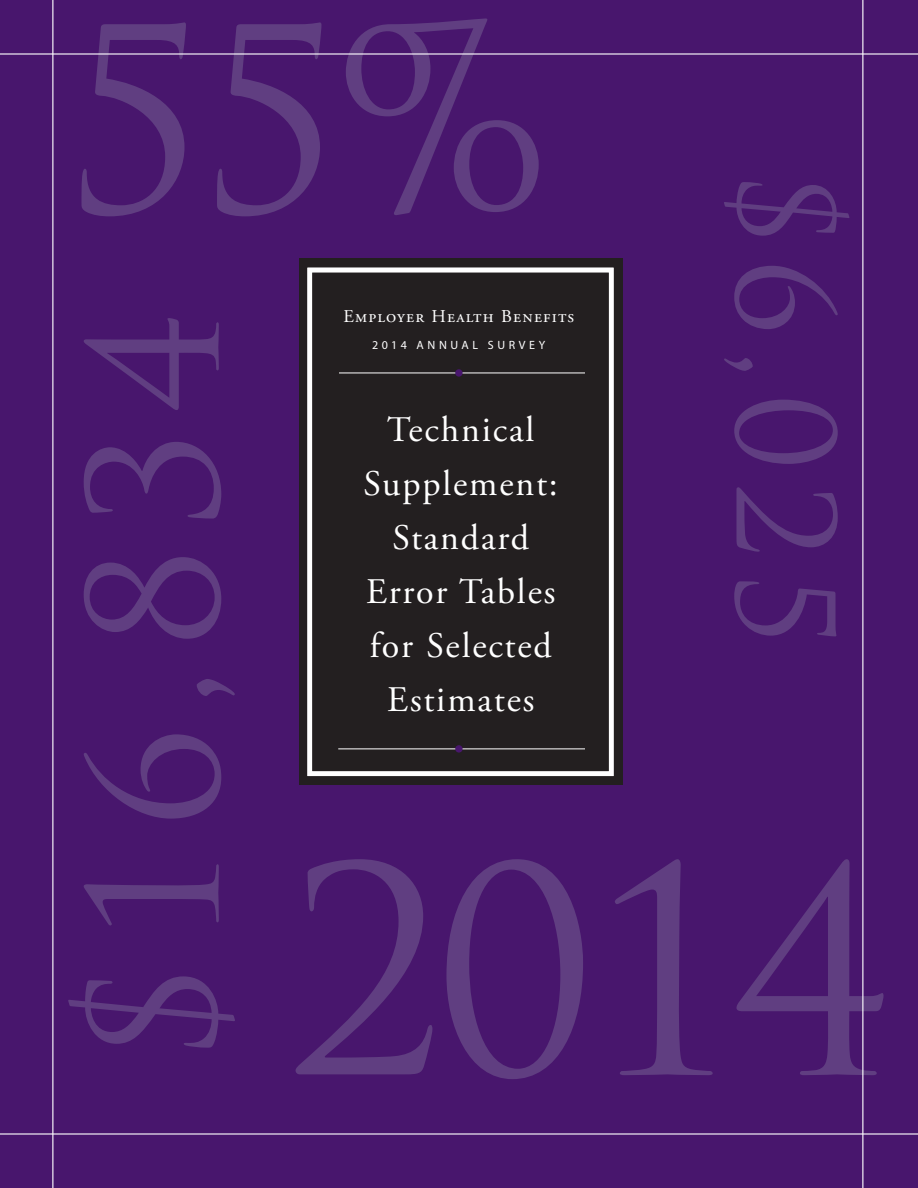
<style>
.page{position:relative;width:918px;height:1188px;background:#48166d}
.page>*{position:absolute;margin:0;border:0;box-sizing:border-box;transform-origin:0 0}
.t1{font:280.5px "Trajan Pro";color:#603e81}
.t2{font:250.5px "Trajan Pro";color:#603e81}
.t3{font:175.5px "Trajan Pro";color:#603e81}
.t4{font:132px "Trajan Pro";color:#603e81}
.t5{font:36px/54px "Adobe Garamond Pro";letter-spacing:.05em;color:#fff;text-align:center}
.t6{font:18px "Adobe Garamond Pro";letter-spacing:.065em;color:#fff}
.t7{font:12px "Myriad Pro";letter-spacing:.3em;color:#fff}
</style>
<div class="page">
<hr style="left:0;top:1133px;width:918px;height:2px;background:#fff">
<hr style="left:0;top:53px;width:918px;height:2px;background:#fff">
<hr style="left:52px;top:0;width:1px;height:1188px;background:#fff">
<hr style="left:862px;top:0;width:1px;height:1188px;background:#fff">
<div style="left:299px;top:258px;width:324px;height:527px;background:#231f20"></div>
<svg style="left:307px;top:267px;width:307px;height:509px"></svg>
<div style="left:311px;top:272px;width:299px;height:500px;border:1px solid #fff"></div>
<hr style="left:339px;top:373px;width:246px;height:1px;background:#fff">
<div style="left:455px;top:369px;width:8px;height:8px;border:2px solid #48166d;border-radius:50%"></div>
<hr style="left:338px;top:749px;width:247px;height:1px;background:#fff">
<div style="left:455px;top:745px;width:8px;height:8px;border:2px solid #48166d;border-radius:50%"></div>
<p class="t2" style="left:62px;top:-38px;width:490px">55%</p>
<p class="t4" style="left:868px;top:171px;width:477px;rotate:90deg">$6,025</p>
<p class="t6" style="left:343px;top:305px;width:232px">Employer Health Benefits</p>
<p class="t7" style="left:372px;top:337px;width:175px">2014 ANNUAL SURVEY</p>
<p class="t3" style="left:43px;top:1063px;width:752px;rotate:-90deg">$16,834</p>
<p class="t5" style="left:364px;top:404px;width:196px">Technical<br>Supplement:<br>Standard<br>Error Tables for Selected<br>Estimates</p>
<p class="t1" style="left:286px;top:794px;width:609px">2014</p>
</div>
